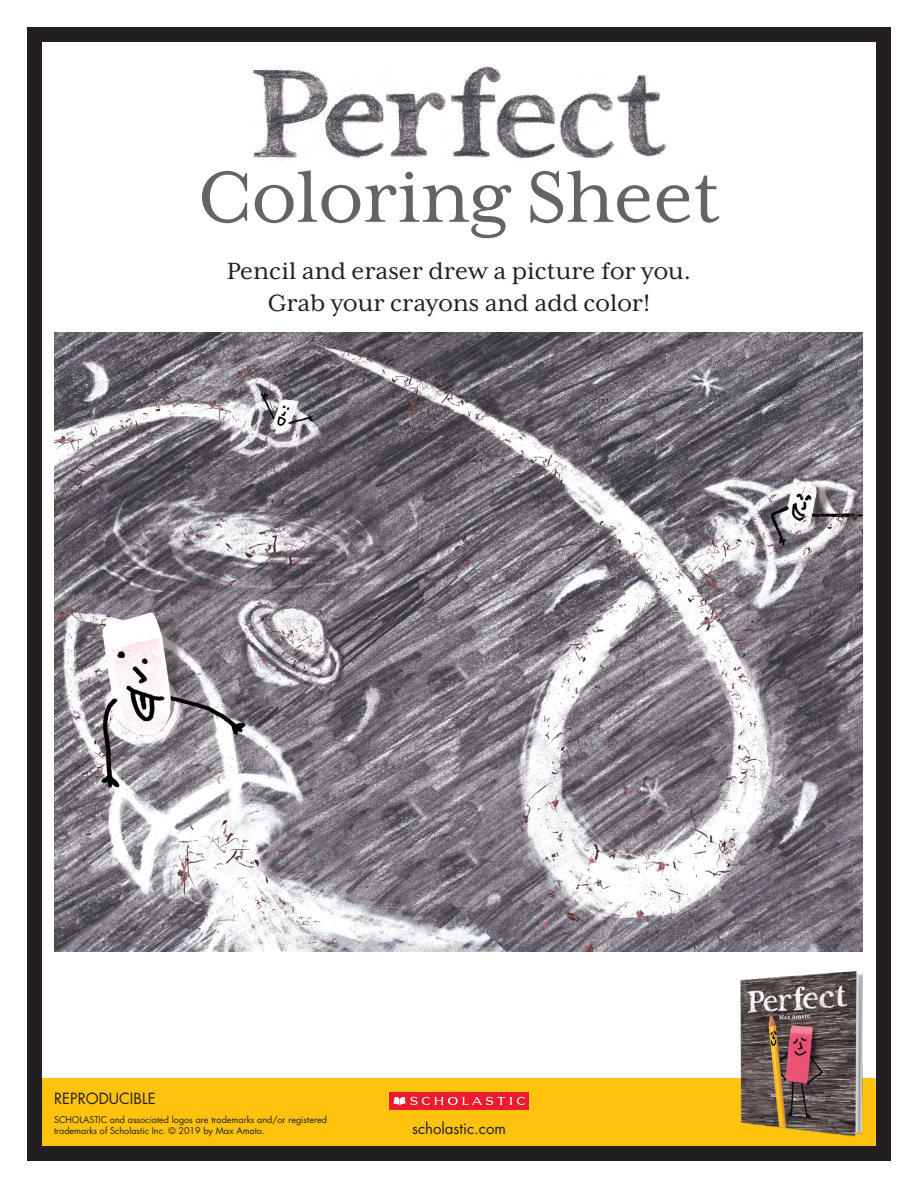
<style>
.page{position:relative;width:918px;height:1188px;background:#fff}
.page>*{position:absolute;margin:0;border:0;box-sizing:border-box;transform-origin:0 0}
.t1{font:82.5px "Mrs Eaves XL Serif OT";color:#636466}
.t2{font:27px/32.4px "Mrs Eaves XL Serif OT";color:#231f20;text-align:center}
.t3{font:15px "Futura";color:#231f20}
.t4{font:9px/10.8px "Futura";color:#231f20}
</style>
<div class="page">
<div style="left:27px;top:27px;width:864px;height:1134px;border:15px solid #231f20"></div>
<div style="left:42px;top:1079px;width:834px;height:67px;background:#ffc30d"></div>
<img style="left:740px;top:972px;width:122px;height:165px">
<img style="left:54px;top:333px;width:808px;height:619px">
<div style="left:389px;top:1092px;width:140px;height:17px;background:#ed1b2f"></div>
<svg style="left:394px;top:1097px;width:131px;height:8px"></svg>
<img style="left:253px;top:67px;width:414px;height:94px">
<h1 class="t1" style="left:197px;top:156px;width:525px">Coloring Sheet</h1>
<h2 class="t2" style="left:227px;top:254px;width:466px">Pencil and eraser drew a picture for you.<br>Grab your crayons and add color!</h2>
<h3 class="t3" style="left:54px;top:1089px;width:103px">REPRODUCIBLE</h3>
<p class="t4" style="left:54px;top:1115px;width:274px">SCHOLASTIC and associated logos are trademarks and/or registered trademarks of Scholastic Inc. © 2019 by Max Amato.</p>
<h3 class="t3" style="left:412px;top:1119px;width:95px">scholastic.com</h3>
</div>
